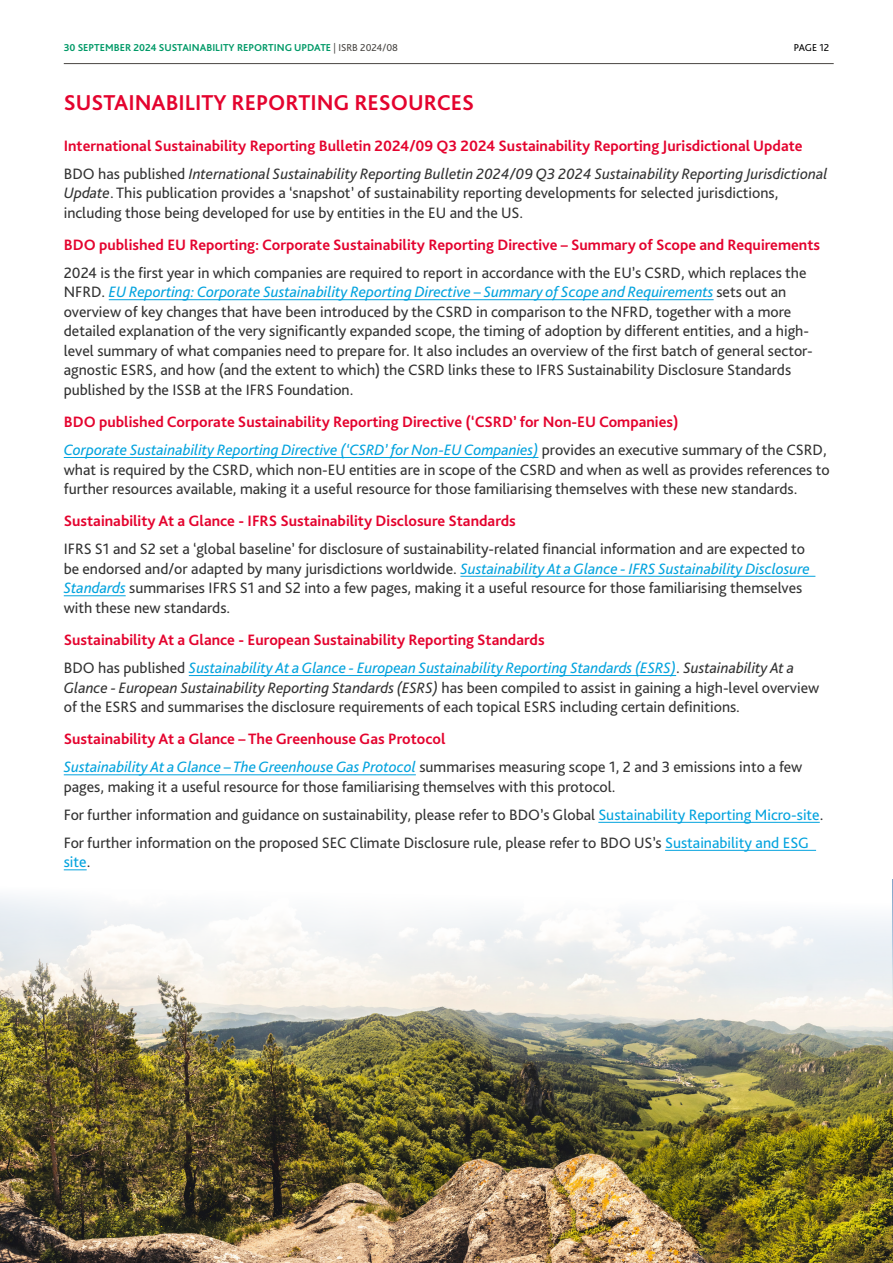
<style>
.page{position:relative;width:893px;height:1263px;background:#fff}
.page>*{position:absolute;margin:0;border:0;box-sizing:border-box;transform-origin:0 0}
.t1{font:700 22.5px "Bliss Pro";color:#e4032e}
.t2{font:15.75px/19.5px "Bliss Pro";color:#333}
.t3{font:700 15.75px/28px "Bliss Pro";color:#e4032e}
.t4{font:italic 15.75px/28px "Bliss Pro";color:#03a3de}
.t5{font:15.75px "Bliss Pro";color:#03a3de}
.t6{font:700 10.5px "Bliss Pro";color:#009967}
.t7{font:10.5px "Bliss Pro";letter-spacing:-.01em;color:#000}
.s1{font-weight:400;color:#494643}
.s2{font-weight:400;color:#333}
.s3{font-weight:400;font-style:italic;color:#333}
.s4{font-style:italic}
.s5{font-style:italic;color:#03a3de}
.s6{font-weight:400;font-style:italic;color:#03a3de}
.s7{font-weight:700;font-style:normal;color:#e4032e}
.s8{font-style:normal;color:#333}
.s9{color:#333}
.s10{color:#03a3de}
</style>
<div class="page">
<img style="left:0;top:879px;width:893px;height:384px">
<img style="left:0;top:774px;width:892px;height:328px">
<hr style="left:64px;top:63px;width:770px;height:1px;background:#494643">
<hr style="left:109px;top:299px;width:605px;height:1px;background:#03a3de">
<hr style="left:64px;top:457px;width:474px;height:1px;background:#03a3de">
<hr style="left:460px;top:576px;width:355px;height:1px;background:#03a3de">
<hr style="left:64px;top:595px;width:62px;height:1px;background:#03a3de">
<hr style="left:189px;top:675px;width:487px;height:1px;background:#03a3de">
<hr style="left:64px;top:774px;width:352px;height:1px;background:#03a3de">
<hr style="left:598px;top:822px;width:222px;height:1px;background:#03a3de">
<hr style="left:665px;top:850px;width:151px;height:1px;background:#03a3de">
<svg style="left:64px;top:869px;width:23px;height:1px"></svg>
<p class="t6" style="left:64px;top:41px;width:336px">30 SEPTEMBER 2024 SUSTAINABILITY REPORTING UPDATE <span class="s1">ISRB 2024/08</span></p>
<p class="t7" style="left:794px;top:41px;width:37px">PAGE 12</p>
<h1 class="t1" style="left:64px;top:88px;width:412px">SUSTAINABILITY REPORTING RESOURCES</h1>
<p class="t3" style="left:64px;top:131px;width:765px">International Sustainability Reporting Bulletin 2024/09 Q3 2024 Sustainability Reporting Jurisdictional Update<br><span class="s2">BDO has published</span> <span class="s3">International Sustainability Reporting Bulletin 2024/09 Q3 2024 Sustainability Reporting Jurisdictional</span></p>
<p class="t2" style="left:64px;top:183px;width:716px"><span class="s4">Update</span>. This publication provides a ‘snapshot’ of sustainability reporting developments for selected jurisdictions, including those being developed for use by entities in the EU and the US.</p>
<p class="t3" style="left:64px;top:230px;width:758px">BDO published EU Reporting: Corporate Sustainability Reporting Directive – Summary of Scope and Requirements</p>
<p class="t2" style="left:64px;top:262px;width:751px">2024 is the first year in which companies are required to report in accordance with the EU’s CSRD, which replaces the NFRD. <span class="s5">EU Reporting: Corporate Sustainability Reporting Directive – Summary of Scope and Requirements</span> sets out an overview of key changes that have been introduced by the CSRD in comparison to the NFRD, together with a more detailed explanation of the very significantly expanded scope, the timing of adoption by different entities, and a high&shy;level summary of what companies need to prepare for. It also includes an overview of the first batch of general sector&shy;agnostic ESRS, and how (and the extent to which) the CSRD links these to IFRS Sustainability Disclosure Standards published by the ISSB at the IFRS Foundation.</p>
<p class="t3" style="left:64px;top:407px;width:764px">BDO published Corporate Sustainability Reporting Directive (‘CSRD’ for Non-EU Companies)<br><span class="s6">Corporate Sustainability Reporting Directive (‘CSRD’ for Non-EU Companies)</span> <span class="s2">provides an executive summary of the CSRD,</span></p>
<p class="t2" style="left:64px;top:459px;width:767px">what is required by the CSRD, which non-EU entities are in scope of the CSRD and when as well as provides references to further resources available, making it a useful resource for those familiarising themselves with these new standards.</p>
<p class="t3" style="left:64px;top:507px;width:454px">Sustainability At a Glance - IFRS Sustainability Disclosure Standards</p>
<p class="t2" style="left:64px;top:539px;width:747px">IFRS S1 and S2 set a ‘global baseline’ for disclosure of sustainability-related financial information and are expected to be endorsed and/or adapted by many jurisdictions worldwide. <span class="s5">Sustainability At a Glance - IFRS Sustainability Disclosure Standards</span> summarises IFRS S1 and S2 into a few pages, making it a useful resource for those familiarising themselves with these new standards.</p>
<p class="t4" style="left:64px;top:625px;width:732px"><span class="s7">Sustainability At a Glance - European Sustainability Reporting Standards<br></span><span class="s8">BDO has published</span> Sustainability At a Glance - European Sustainability Reporting Standards (ESRS)<span class="s8">.</span> <span class="s9">Sustainability At a</span></p>
<p class="t2" style="left:64px;top:677px;width:757px"><span class="s4">Glance - European Sustainability Reporting Standards (ESRS)</span> has been compiled to assist in gaining a high-level overview of the ESRS and summarises the disclosure requirements of each topical ESRS including certain definitions.</p>
<p class="t3" style="left:64px;top:725px;width:740px">Sustainability At a Glance – The Greenhouse Gas Protocol<br><span class="s6">Sustainability At a Glance – The Greenhouse Gas Protocol</span> <span class="s2">summarises measuring scope 1, 2 and 3 emissions into a few</span></p>
<p class="t2" style="left:64px;top:772px;width:761px;line-height:28px">pages, making it a useful resource for those familiarising themselves with this protocol.<br>For further information and guidance on sustainability, please refer to BDO’s Global <span class="s10">Sustainability Reporting Micro-site</span>.<br>For further information on the proposed SEC Climate Disclosure rule, please refer to BDO US’s <span class="s10">Sustainability and ESG</span></p>
<p class="t5" style="left:64px;top:852px;width:28px">site<span class="s9">.</span></p>
</div>
